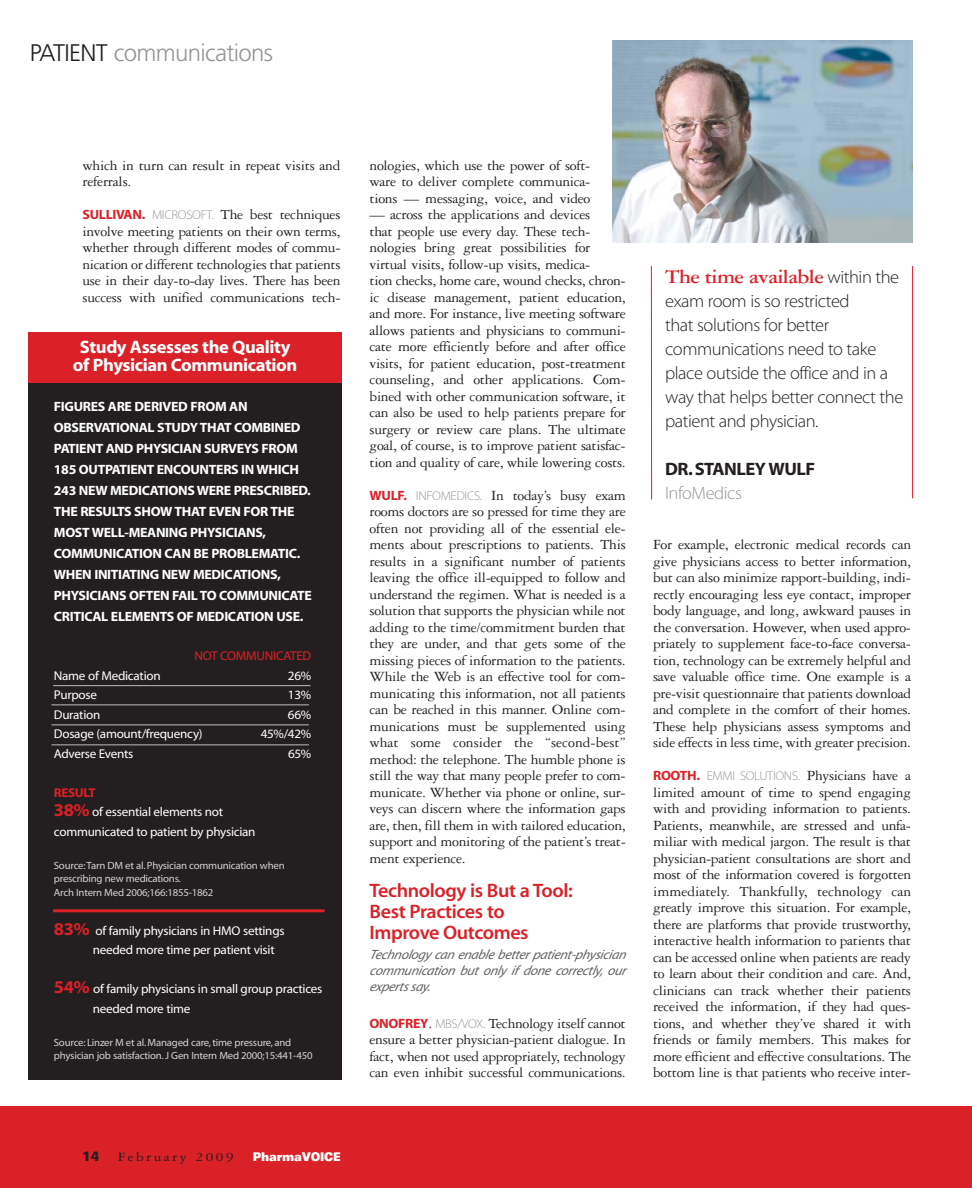
<style>
.page{position:relative;width:972px;height:1188px;background:#fff}
.page>*{position:absolute;margin:0;border:0;box-sizing:border-box;transform-origin:0 0}
.t1{font:300 24px "Frutiger";letter-spacing:-.03em;color:#939598}
.t2{font:700 21px "Garamond Three";letter-spacing:-.025em;color:#da2128}
.t3{font:19.5px/21px "Myriad MM 565 600";letter-spacing:-.02em;color:#da2128}
.t4{font:18px/24px "Myriad MM 215 600";letter-spacing:-.025em;color:#231f20}
.t5{font:18px/18px "Myriad MM 700 600";letter-spacing:-.02em;color:#fff;text-align:center}
.t6{font:18px "Myriad MM 700 600";letter-spacing:-.03em;color:#231f20}
.t7{font:18px "Myriad MM 215 600";letter-spacing:-.025em;color:#939598}
.t8{font:15px/16.5px "Garamond Three";letter-spacing:-.02em;color:#231f20;text-align:justify}
.t9{font:13.5px/21px "Myriad MM 700 600";letter-spacing:-.02em;color:#fff}
.t10{font:italic 13.5px/16.5px "Myriad MM It 400 600";letter-spacing:-.02em;color:#636466;text-align:justify}
.t11{font:13.5px "Garamond Three";letter-spacing:.15em;color:#231f20;scale:1.15 1}
.t12{font:700 condensed 13.5px "Univers";color:#231f20;scale:1.4 1}
.t13{font:12.75px/19.5px "Myriad MM 400 600";letter-spacing:-.02em;color:#fff}
.t14{font:12.75px "Myriad MM 400 600";letter-spacing:-.02em;color:#da2128}
.t15{font:12.75px "Myriad MM 700 600";letter-spacing:-.025em;color:#da2128}
.t16{font:900 expanded 12px "Univers";letter-spacing:-.015em;color:#fff;scale:.75 1}
.t17{font:10.5px/13.5px "Myriad MM 400 600";letter-spacing:-.02em;color:#d1d3d4}
.s1{color:#231f20}
.s2{font-family:"Myriad MM 700 600";font-size:13.5px;color:#da2128}
.s3{font-family:"Myriad MM 215 600";font-size:12.75px;color:#939598}
.s4{font-family:"Myriad MM 700 600";font-size:18px;color:#da2128}
.s5{font-family:"Myriad MM 215 600";font-weight:400;font-size:18px;color:#231f20}
</style>
<div class="page">
<div style="left:0;top:1107px;width:972px;height:81px;background:#da2128"></div>
<div style="left:28px;top:382px;width:314px;height:698px;background:#231f20"></div>
<div style="left:28px;top:332px;width:314px;height:50px;background:#da2128"></div>
<hr style="left:53px;top:909px;width:272px;height:3px;background:#da2128">
<hr style="left:53px;top:685px;width:257px;height:1px;background:#bbbdc0">
<hr style="left:52px;top:705px;width:257px;height:1px;background:#bbbdc0">
<hr style="left:52px;top:725px;width:257px;height:1px;background:#bbbdc0">
<hr style="left:52px;top:745px;width:257px;height:1px;background:#bbbdc0">
<img style="left:613px;top:40px;width:299px;height:203px">
<hr style="left:651px;top:266px;width:1px;height:234px;background:#da2128">
<hr style="left:912px;top:266px;width:1px;height:232px;background:#da2128">
<h1 class="t1" style="left:30px;top:43px;width:245px"><span class="s1">PATIENT</span> communications</h1>
<p class="t8" style="left:82px;top:158px;width:259px">which in turn can result in repeat visits and referrals.</p>
<p class="t8" style="left:82px;top:208px;width:260px"><span class="s2">SULLIVAN.</span> <span class="s3">MICROSOFT.</span> The best techniques involve meeting patients on their own terms, whether through different modes of commu&shy;nication or different technologies that patients use in their day-to-day lives. There has been success with unified communications tech-</p>
<p class="t5" style="left:73px;top:340px;width:226px">Study Assesses the Quality of Physician Communication</p>
<p class="t9" style="left:54px;top:398px;width:260px">FIGURES ARE DERIVED FROM AN OBSERVATIONAL STUDY THAT COMBINED PATIENT AND PHYSICIAN SURVEYS FROM 185 OUTPATIENT ENCOUNTERS IN WHICH 243 NEW MEDICATIONS WERE PRESCRIBED.<br>THE RESULTS SHOW THAT EVEN FOR THE MOST WELL-MEANING PHYSICIANS, COMMUNICATION CAN BE PROBLEMATIC.<br>WHEN INITIATING NEW MEDICATIONS, PHYSICIANS OFTEN FAIL TO COMMUNICATE CRITICAL ELEMENTS OF MEDICATION USE.</p>
<p class="t14" style="left:194px;top:651px;width:118px">NOT COMMUNICATED</p>
<p class="t13" style="left:54px;top:667px;width:108px">Name of Medication</p>
<p class="t13" style="left:288px;top:667px;width:25px">26%</p>
<p class="t13" style="left:54px;top:686px;width:45px">Purpose</p>
<p class="t13" style="left:288px;top:686px;width:25px">13%</p>
<p class="t13" style="left:54px;top:706px;width:48px">Duration</p>
<p class="t13" style="left:288px;top:706px;width:25px">66%</p>
<p class="t13" style="left:54px;top:725px;width:150px">Dosage (amount/frequency)</p>
<p class="t13" style="left:261px;top:725px;width:52px">45%/42%</p>
<p class="t13" style="left:54px;top:745px;width:81px">Adverse Events</p>
<p class="t13" style="left:288px;top:745px;width:25px">65%</p>
<p class="t15" style="left:54px;top:788px;width:43px">RESULT</p>
<p class="t13" style="left:54px;top:803px;width:203px"><span class="s4">38%</span> of essential elements not communicated to patient by physician</p>
<p class="t17" style="left:54px;top:859px;width:232px">Source:Tarn DM et al. Physician communication when prescribing new medications.<br>Arch Intern Med 2006;166:1855-1862</p>
<p class="t13" style="left:93px;top:922px;width:193px;text-indent:-39px"><span class="s4">83%</span> of family physicians in HMO settings needed more time per patient visit</p>
<p class="t13" style="left:93px;top:980px;width:231px;text-indent:-39px"><span class="s4">54%</span> of family physicians in small group practices needed more time</p>
<p class="t17" style="left:54px;top:1036px;width:260px">Source: Linzer M et al. Managed care, time pressure, and physician job satisfaction. J Gen Intern Med 2000;15:441-450</p>
<p class="t12" style="left:82px;top:1152px;width:13px">14</p>
<p class="t11" style="left:118px;top:1153px;width:102px">February 2009</p>
<p class="t16" style="left:253px;top:1153px;width:119px">PharmaVOICE</p>
<p class="t8" style="left:370px;top:158px;width:222px">nologies, which use the power of soft&shy;ware to deliver complete communica&shy;tions — messaging, voice, and video</p>
<p class="t8" style="left:370px;top:208px;width:258px;text-align:left">— across the applications and devices<br>that people use every day. These tech&shy;nologies bring great possibilities for virtual visits, follow-up visits, medica-<br>tion checks, home care, wound checks, chron&shy;ic disease management, patient education, and more. For instance, live meeting software allows patients and physicians to communi&shy;cate more efficiently before and after office visits, for patient education, post-treatment counseling, and other applications. Com&shy;bined with other communication software, it can also be used to help patients prepare for surgery or review care plans. The ultimate goal, of course, is to improve patient satisfac&shy;tion and quality of care, while lowering costs.</p>
<p class="t8" style="left:370px;top:488px;width:258px"><span class="s2">WULF.</span> <span class="s3">INFOMEDICS.</span> In today’s busy exam rooms doctors are so pressed for time they are often not providing all of the essential ele&shy;ments about prescriptions to patients. This results in a significant number of patients leaving the office ill-equipped to follow and understand the regimen. What is needed is a solution that supports the physician while not adding to the time/commitment burden that they are under, and that gets some of the missing pieces of information to the patients.<br>While the Web is an effective tool for com&shy;municating this information, not all patients can be reached in this manner. Online com&shy;munications must be supplemented using what some consider the “second-best” method: the telephone. The humble phone is still the way that many people prefer to com&shy;municate. Whether via phone or online, sur&shy;veys can discern where the information gaps are, then, fill them in with tailored education, support and monitoring of the patient’s treat&shy;ment experience.</p>
<h3 class="t3" style="left:370px;top:882px;width:205px">Technology is But a Tool:<br>Best Practices to<br>Improve Outcomes</h3>
<p class="t10" style="left:370px;top:947px;width:260px">Technology can enable better p atient-p hysician communication but only if done correctly, our exp ertssay.</p>
<p class="t8" style="left:370px;top:1016px;width:258px"><span class="s2">ONOFREY</span>. <span class="s3">MBS/VOX.</span> Technology itself cannot ensure a better physician-patient dialogue. In fact, when not used appropriately, technology can even inhibit successful communications.</p>
<h2 class="t2" style="left:665px;top:269px;width:236px">The time available <span class="s5">within the</span></h2>
<p class="t4" style="left:665px;top:290px;width:240px">exam room is so restricted<br>that solutions for better communications need to take place outside the office and in a way that helps better connect the patient and physician.</p>
<p class="t6" style="left:665px;top:462px;width:152px">DR. STANLEY WULF</p>
<p class="t7" style="left:665px;top:486px;width:78px">InfoMedics</p>
<p class="t8" style="left:653px;top:538px;width:260px">For example, electronic medical records can give physicians access to better information, but can also minimize rapport-building, indi&shy;rectly encouraging less eye contact, improper body language, and long, awkward pauses in the conversation. However, when used appro&shy;priately to supplement face-to-face conversa&shy;tion, technology can be extremely helpful and save valuable office time. One example is a pre-visit questionnaire that patients download and complete in the comfort of their homes.<br>These help physicians assess symptoms and side effects in less time, with greater precision.</p>
<p class="t8" style="left:653px;top:769px;width:260px"><span class="s2">ROOTH.</span> <span class="s3">EMMI SOLUTIONS.</span> Physicians have a limited amount of time to spend engaging with and providing information to patients.<br>Patients, meanwhile, are stressed and unfa&shy;miliar with medical jargon. The result is that physician-patient consultations are short and most of the information covered is forgotten immediately. Thankfully, technology can greatly improve this situation. For example, there are platforms that provide trustworthy, interactive health information to patients that can be accessed online when patients are ready to learn about their condition and care. And, clinicians can track whether their patients received the information, if they had ques&shy;tions, and whether they’ve shared it with friends or family members. This makes for more efficient and effective consultations. The bottom line is that patients who receive inter-</p>
</div>
